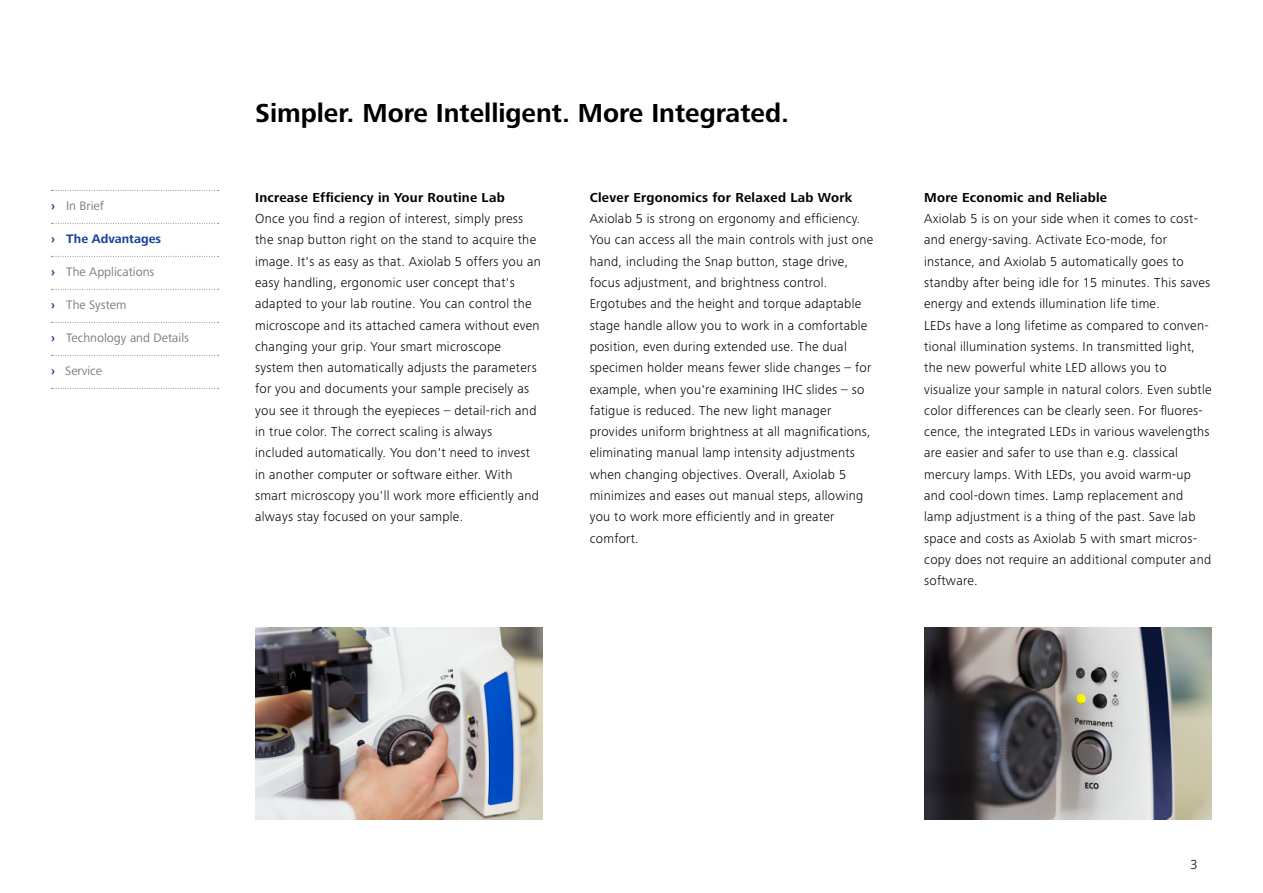
<style>
.page{position:relative;width:1263px;height:893px;background:#fff}
.page>*{position:absolute;margin:0;border:0;box-sizing:border-box;transform-origin:0 0}
.t1{font:700 27px "Zeiss Frutiger Next Pro";color:#000}
.t2{font:300 13.5px/21.3px "Zeiss Frutiger Next Pro";letter-spacing:.02em;color:#000}
.t3{font:700 13.5px "Zeiss Frutiger Next Pro";letter-spacing:.02em;color:#000}
.t4{font:12.75px "Zeiss Frutiger Next Pro";color:#7c7b7b}
.t5{font:700 12.75px "Zeiss Frutiger Next Pro";color:#164194}
.s1{font-weight:700;color:#164194}
</style>
<div class="page">
<img style="left:255px;top:628px;width:288px;height:191px">
<img style="left:924px;top:628px;width:288px;height:191px">
<svg style="left:51px;top:190px;width:168px;height:1px"></svg>
<svg style="left:51px;top:223px;width:168px;height:1px"></svg>
<svg style="left:51px;top:256px;width:168px;height:1px"></svg>
<svg style="left:51px;top:289px;width:168px;height:1px"></svg>
<svg style="left:51px;top:322px;width:168px;height:1px"></svg>
<svg style="left:51px;top:355px;width:168px;height:1px"></svg>
<svg style="left:51px;top:388px;width:168px;height:1px"></svg>
<p class="t4" style="left:51px;top:199px;width:54px"><span class="s1">›</span> In Brief</p>
<p class="t5" style="left:51px;top:232px;width:112px">› The Advantages</p>
<p class="t4" style="left:51px;top:265px;width:105px"><span class="s1">›</span> The Applications</p>
<p class="t4" style="left:51px;top:298px;width:77px"><span class="s1">›</span> The System</p>
<p class="t4" style="left:51px;top:331px;width:140px"><span class="s1">›</span> Technology and Details</p>
<p class="t4" style="left:51px;top:364px;width:53px"><span class="s1">›</span> Service</p>
<h1 class="t1" style="left:255px;top:97px;width:535px">Simpler. More Intelligent. More Integrated.</h1>
<p class="t3" style="left:255px;top:189px;width:251px">Increase Efficiency in Your Routine Lab</p>
<p class="t2" style="left:255px;top:208px;width:287px">Once you find a region of interest, simply press the snap button right on the stand to acquire the image. It's as easy as that. Axiolab 5 offers you an easy handling, ergonomic user concept that's adapted to your lab routine. You can control the microscope and its attached camera without even changing your grip. Your smart microscope system then automatically adjusts the parameters for you and documents your sample precisely as you see it through the eyepieces – detail-rich and in true color. The correct scaling is always included automatically. You don't need to invest in another computer or software either. With smart microscopy you'll work more efficiently and always stay focused on your sample.</p>
<p class="t3" style="left:590px;top:190px;width:264px">Clever Ergonomics for Relaxed Lab Work</p>
<p class="t2" style="left:590px;top:208px;width:285px">Axiolab 5 is strong on ergonomy and efficiency.<br>You can access all the main controls with just one hand, including the Snap button, stage drive, focus adjustment, and brightness control.<br>Ergotubes and the height and torque adaptable stage handle allow you to work in a comfortable position, even during extended use. The dual specimen holder means fewer slide changes – for example, when you're examining IHC slides – so fatigue is reduced. The new light manager provides uniform brightness at all magnifications, eliminating manual lamp intensity adjustments when changing objectives. Overall, Axiolab 5 minimizes and eases out manual steps, allowing you to work more efficiently and in greater comfort.</p>
<p class="t3" style="left:924px;top:190px;width:184px">More Economic and Reliable</p>
<p class="t2" style="left:924px;top:208px;width:289px">Axiolab 5 is on your side when it comes to cost&shy;and energy-saving. Activate Eco-mode, for instance, and Axiolab 5 automatically goes to standby after being idle for 15 minutes. This saves energy and extends illumination life time.<br>LEDs have a long lifetime as compared to conven&shy;tional illumination systems. In transmitted light, the new powerful white LED allows you to visualize your sample in natural colors. Even subtle color differences can be clearly seen. For fluores&shy;cence, the integrated LEDs in various wavelengths are easier and safer to use than e.g. classical mercury lamps. With LEDs, you avoid warm-up and cool-down times. Lamp replacement and lamp adjustment is a thing of the past. Save lab space and costs as Axiolab 5 with smart micros&shy;copy does not require an additional computer and software.</p>
<p class="t2" style="left:1190px;top:853px;width:9px">3</p>
</div>
